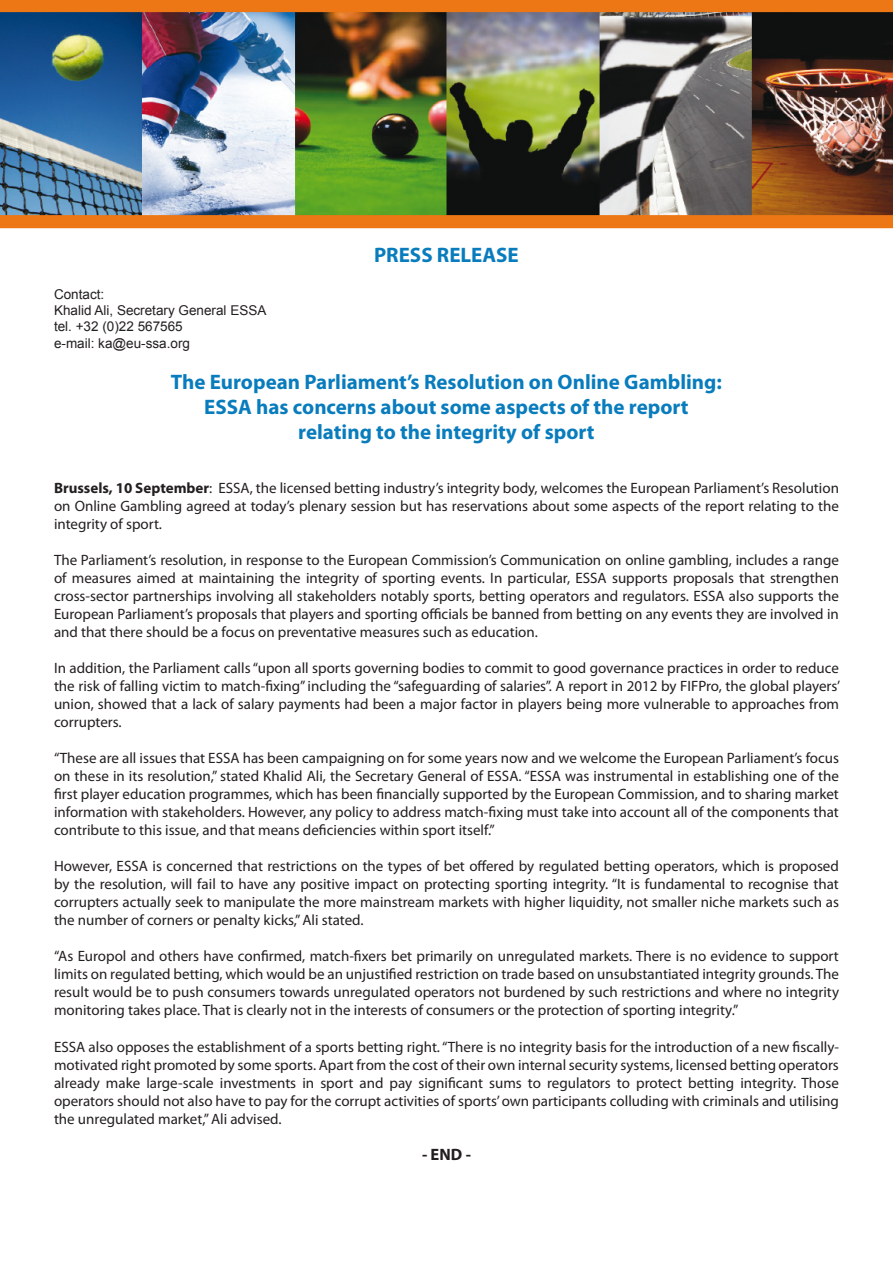
<style>
.page{position:relative;width:893px;height:1263px;background:#fff}
.page>*{position:absolute;margin:0;border:0;box-sizing:border-box;transform-origin:0 0}
.t1{font:700 21px "Myriad Pro";color:#097cbd}
.t2{font:700 16.5px "Myriad Pro";color:#231f20}
.t3{font:15px/18px "Myriad Pro";color:#231f20;text-align:justify}
.t4{font:13.5px "Arial";color:#231f20}
.s1{font-weight:700}
</style>
<div class="page">
<img style="left:0;top:11px;width:893px;height:218px">
<div style="left:0;top:0;width:893px;height:11px;background:#ed7715"></div>
<p class="t1" style="left:374px;top:242px;width:146px">PRESS RELEASE</p>
<p class="t4" style="left:54px;top:285px;width:52px">Contact:</p>
<p class="t4" style="left:54px;top:302px;width:214px">Khalid Ali, Secretary General ESSA</p>
<p class="t4" style="left:54px;top:318px;width:130px">tel. +32 (0)22 567565</p>
<p class="t4" style="left:54px;top:334px;width:137px">e-mail: ka@eu-ssa.org</p>
<p class="t1" style="left:171px;top:368px;width:552px">The European Parliament’s Resolution on Online Gambling:</p>
<p class="t1" style="left:204px;top:393px;width:486px">ESSA has concerns about some aspects of the report</p>
<p class="t1" style="left:298px;top:419px;width:298px">relating to the integrity of sport</p>
<p class="t3" style="left:54px;top:479px;width:786px"><span class="s1">Brussels, 10 September</span>: ESSA, the licensed betting industry’s integrity body, welcomes the European Parliament’s Resolution on Online Gambling agreed at today’s plenary session but has reservations about some aspects of the report relating to the integrity of sport.</p>
<p class="t3" style="left:54px;top:551px;width:786px">The Parliament’s resolution, in response to the European Commission’s Communication on online gambling, includes a range of measures aimed at maintaining the integrity of sporting events. In particular, ESSA supports proposals that strengthen cross-sector partnerships involving all stakeholders notably sports, betting operators and regulators. ESSA also supports the European Parliament’s proposals that players and sporting officials be banned from betting on any events they are involved in and that there should be a focus on preventative measures such as education.</p>
<p class="t3" style="left:54px;top:659px;width:788px">In addition, the Parliament calls “upon all sports governing bodies to commit to good governance practices in order to reduce the risk of falling victim to match-fixing” including the “safeguarding of salaries”. A report in 2012 by FIFPro, the global players’ union, showed that a lack of salary payments had been a major factor in players being more vulnerable to approaches from corrupters.</p>
<p class="t3" style="left:54px;top:749px;width:786px">“These are all issues that ESSA has been campaigning on for some years now and we welcome the European Parliament’s focus on these in its resolution,” stated Khalid Ali, the Secretary General of ESSA. “ESSA was instrumental in establishing one of the first player education programmes, which has been financially supported by the European Commission, and to sharing market information with stakeholders. However, any policy to address match-fixing must take into account all of the components that contribute to this issue, and that means deficiencies within sport itself.”</p>
<p class="t3" style="left:54px;top:857px;width:786px">However, ESSA is concerned that restrictions on the types of bet offered by regulated betting operators, which is proposed by the resolution, will fail to have any positive impact on protecting sporting integrity. “It is fundamental to recognise that corrupters actually seek to manipulate the more mainstream markets with higher liquidity, not smaller niche markets such as the number of corners or penalty kicks,” Ali stated.</p>
<p class="t3" style="left:54px;top:947px;width:787px">“As Europol and others have confirmed, match-fixers bet primarily on unregulated markets. There is no evidence to support limits on regulated betting, which would be an unjustified restriction on trade based on unsubstantiated integrity grounds. The result would be to push consumers towards unregulated operators not burdened by such restrictions and where no integrity monitoring takes place. That is clearly not in the interests of consumers or the protection of sporting integrity.”</p>
<p class="t3" style="left:54px;top:1037px;width:786px">ESSA also opposes the establishment of a sports betting right. “There is no integrity basis for the introduction of a new fiscally&shy;motivated right promoted by some sports. Apart from the cost of their own internal security systems, licensed betting operators already make large-scale investments in sport and pay significant sums to regulators to protect betting integrity. Those operators should not also have to pay for the corrupt activities of sports’ own participants colluding with criminals and utilising the unregulated market,” Ali advised.</p>
<p class="t2" style="left:422px;top:1143px;width:50px">- END -</p>
</div>
